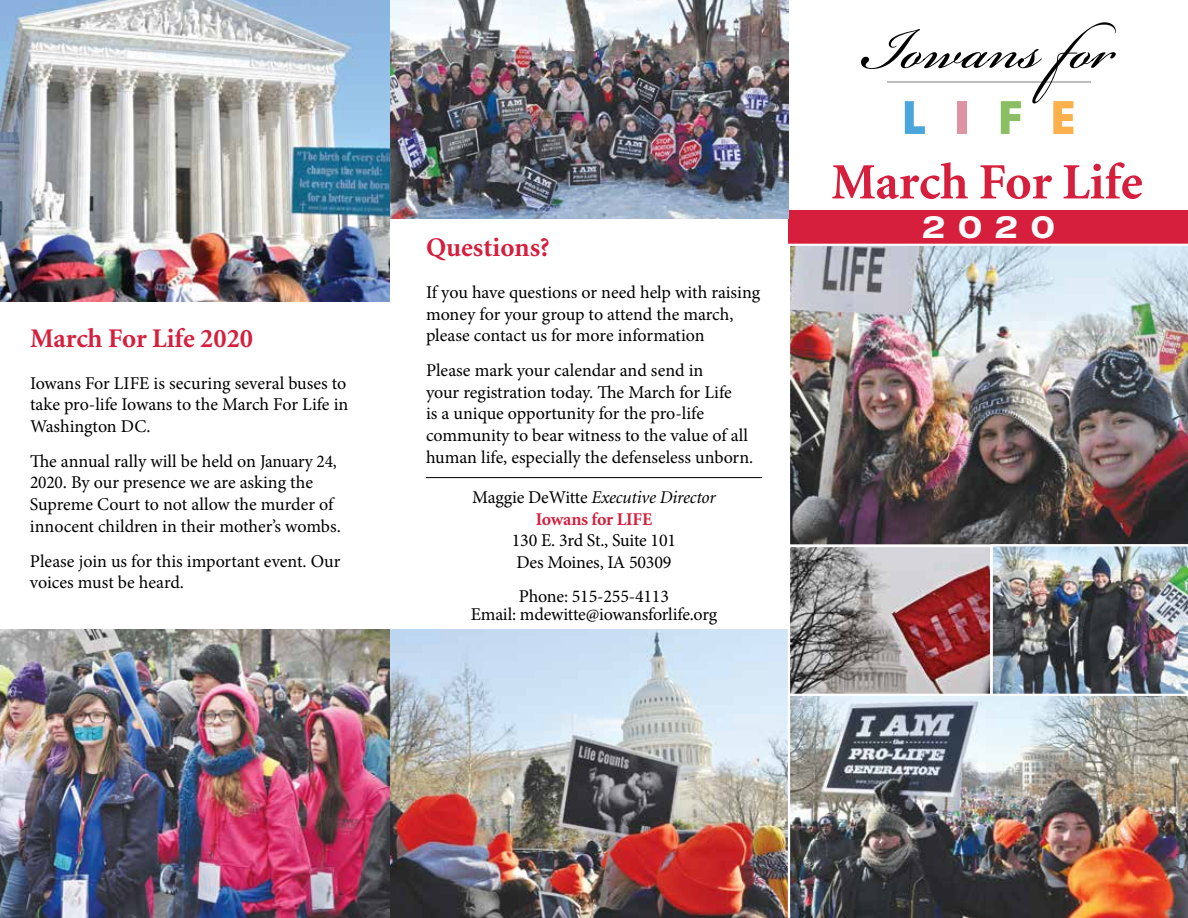
<style>
.page{position:relative;width:1188px;height:918px;background:#fff}
.page>*{position:absolute;margin:0;border:0;box-sizing:border-box;transform-origin:0 0}
.t1{font:700 51px "Minion";letter-spacing:-.005em;color:#d61e3d}
.t2{font:500 expanded 33px "Akzidenz Grotesk BE";color:#fff}
.t3{font:700 27px "Minion";color:#d61e3d}
.t4{font:18px/21.6px "Minion Pro";letter-spacing:-.005em;color:#000}
.t5{font:italic 18px/21.6px "Minion";letter-spacing:-.01em;color:#000;text-align:center}
.s1{font-family:"Minion Pro";font-style:normal}
.s2{font-weight:700;font-style:normal;color:#d61e3d}
</style>
<div class="page">
<div style="left:789px;top:210px;width:399px;height:36px;background:#d61e3d"></div>
<img style="left:791px;top:548px;width:198px;height:146px">
<img style="left:789px;top:244px;width:399px;height:301px">
<img style="left:390px;top:0;width:399px;height:218px">
<img style="left:0;top:629px;width:822px;height:289px">
<img style="left:0;top:0;width:390px;height:302px">
<img style="left:991px;top:544px;width:197px;height:150px">
<div style="left:788px;top:545px;width:204px;height:152px;border:2px solid #fff"></div>
<img style="left:788px;top:694px;width:400px;height:224px">
<svg style="left:861px;top:22px;width:255px;height:112px"></svg>
<hr style="left:426px;top:477px;width:336px;height:1px;background:#000">
<h3 class="t3" style="left:30px;top:324px;width:225px">March For Life 2020</h3>
<p class="t4" style="left:30px;top:372px;width:320px;text-align:justify">Iowans For LIFE is securing several buses to take pro-life Iowans to the March For Life in Washington DC.</p>
<p class="t4" style="left:30px;top:450px;width:312px">The annual rally will be held on January 24, 2020. By our presence we are asking the Supreme Court to not allow the murder of innocent children in their mother’s wombs.</p>
<p class="t4" style="left:30px;top:550px;width:312px">Please join us for this important event. Our voices must be heard.</p>
<h3 class="t3" style="left:426px;top:234px;width:125px">Questions?</h3>
<p class="t4" style="left:426px;top:281px;width:336px">If you have questions or need help with raising money for your group to attend the march, please contact us for more information</p>
<p class="t4" style="left:426px;top:360px;width:329px">Please mark your calendar and send in<br>your registration today. The March for Life<br>is a unique opportunity for the pro-life community to bear witness to the value of all human life, especially the defenseless unborn.</p>
<p class="t5" style="left:472px;top:487px;width:245px"><span class="s1">Maggie DeWitte</span> Executive Director<br><span class="s2">Iowans for LIFE</span></p>
<p class="t4" style="left:512px;top:530px;width:166px">130 E. 3rd St., Suite 101<br>Des Moines, IA 50309</p>
<p class="t4" style="left:471px;top:587px;width:248px;line-height:18px;text-align:center">Phone: 515-255-4113<br>Email: mdewitte@iowansforlife.org</p>
<h1 class="t1" style="left:831px;top:156px;width:313px">March For Life</h1>
<h2 class="t2" style="left:922px;top:208px;width:135px">2020</h2>
</div>
